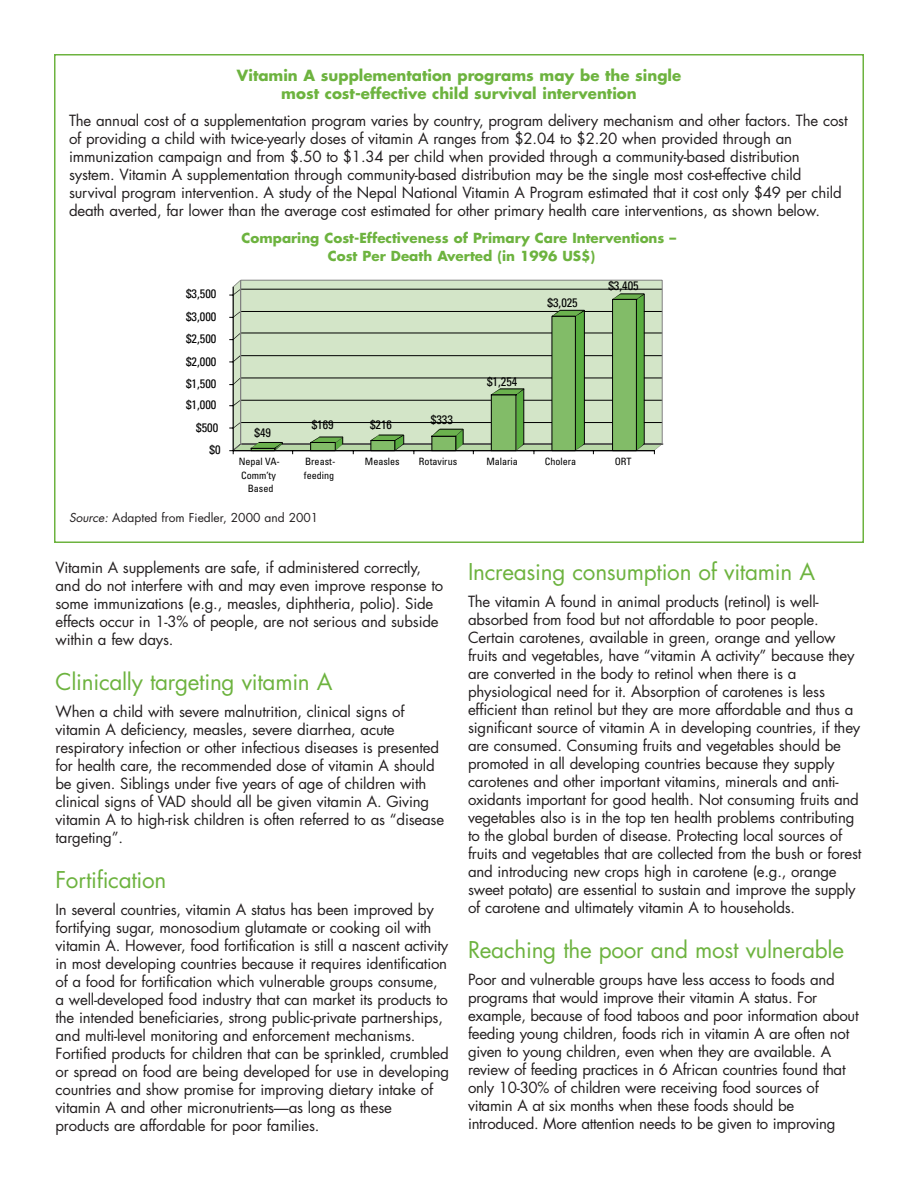
<style>
.page{position:relative;width:918px;height:1188px;background:#fff}
.page>*{position:absolute;margin:0;border:0;box-sizing:border-box;transform-origin:0 0}
.t1{font:22.5px "Futura";letter-spacing:-.01em;color:#6db33f}
.t2{font:15px/18px "Futura";letter-spacing:-.01em;color:#231f20}
.t3{font:700 15px/18px "Futura";color:#6db33f;text-align:center}
.t4{font:700 13.5px/18px "Futura";color:#6db33f;text-align:center}
.t5{font:condensed 12.3px "Univers";color:#000}
.t6{font:12px "Futura";color:#231f20}
.t7{font:condensed 10.05px/13.4px "Univers";color:#000;text-align:center}
.s1{font-style:italic}
</style>
<div class="page">
<svg style="left:229px;top:280px;width:434px;height:174px;background:#b6ceaa"></svg>
<p class="t3" style="left:237px;top:68px;width:446px">Vitamin A supplementation programs may be the single most cost-effective child survival intervention</p>
<p class="t2" style="left:69px;top:113px;width:780px">The annual cost of a supplementation program varies by country, program delivery mechanism and other factors. The cost of providing a child with twice-yearly doses of vitamin A ranges from $2.04 to $2.20 when provided through an immunization campaign and from $.50 to $1.34 per child when provided through a community-based distribution system. Vitamin A supplementation through community-based distribution may be the single most cost-effective child survival program intervention. A study of the Nepal National Vitamin A Program estimated that it cost only $49 per child death averted, far lower than the average cost estimated for other primary health care interventions, as shown below.</p>
<p class="t4" style="left:242px;top:231px;width:436px">Comparing Cost-Effectiveness of Primary Care Interventions –<br>Cost Per Death Averted (in 1996 US$)</p>
<p class="t5" style="left:186px;top:289px;width:32px">$3,500</p>
<p class="t5" style="left:186px;top:312px;width:32px">$3,000</p>
<p class="t5" style="left:186px;top:334px;width:32px">$2,500</p>
<p class="t5" style="left:186px;top:357px;width:32px">$2,000</p>
<p class="t5" style="left:186px;top:379px;width:32px">$1,500</p>
<p class="t5" style="left:186px;top:400px;width:32px">$1,000</p>
<p class="t5" style="left:196px;top:423px;width:23px">$500</p>
<p class="t5" style="left:210px;top:445px;width:12px">$0</p>
<p class="t5" style="left:255px;top:428px;width:18px">$49</p>
<p class="t5" style="left:312px;top:421px;width:23px">$169</p>
<p class="t5" style="left:370px;top:421px;width:23px">$216</p>
<p class="t5" style="left:431px;top:415px;width:23px">$333</p>
<p class="t5" style="left:487px;top:377px;width:32px">$1,254</p>
<p class="t5" style="left:548px;top:299px;width:32px">$3,025</p>
<p class="t5" style="left:608px;top:282px;width:32px">$3,405</p>
<p class="t7" style="left:239px;top:456px;width:43px">Nepal VA-<br>Comm’ty<br>Based</p>
<p class="t7" style="left:304px;top:456px;width:33px;text-align:left">Breast&shy;feeding</p>
<p class="t7" style="left:365px;top:456px;width:36px">Measles</p>
<p class="t7" style="left:419px;top:456px;width:40px">Rotavirus</p>
<p class="t7" style="left:486px;top:456px;width:33px">Malaria</p>
<p class="t7" style="left:545px;top:456px;width:33px">Cholera</p>
<p class="t7" style="left:615px;top:456px;width:18px">ORT</p>
<p class="t6" style="left:69px;top:512px;width:251px"><span class="s1">Source:</span> Adapted from Fiedler, 2000 and 2001</p>
<p class="t2" style="left:56px;top:560px;width:389px">Vitamin A supplements are safe, if administered correctly, and do not interfere with and may even improve response to some immunizations (e.g., measles, diphtheria, polio). Side effects occur in 1-3% of people, are not serious and subside within a few days.</p>
<h1 class="t1" style="left:56px;top:672px;width:279px">Clinically targeting vitamin A</h1>
<p class="t2" style="left:56px;top:704px;width:390px">When a child with severe malnutrition, clinical signs of vitamin A deficiency, measles, severe diarrhea, acute respiratory infection or other infectious diseases is presented for health care, the recommended dose of vitamin A should be given. Siblings under five years of age of children with clinical signs of VAD should all be given vitamin A. Giving vitamin A to high-risk children is often referred to as “disease targeting”.</p>
<h1 class="t1" style="left:56px;top:870px;width:112px">Fortification</h1>
<p class="t2" style="left:56px;top:902px;width:395px">In several countries, vitamin A status has been improved by fortifying sugar, monosodium glutamate or cooking oil with vitamin A. However, food fortification is still a nascent activity in most developing countries because it requires identification of a food for fortification which vulnerable groups consume, a well-developed food industry that can market its products to the intended beneficiaries, strong public-private partnerships, and multi-level monitoring and enforcement mechanisms.<br>Fortified products for children that can be sprinkled, crumbled or spread on food are being developed for use in developing countries and show promise for improving dietary intake of vitamin A and other micronutrients—as long as these products are affordable for poor families.</p>
<h1 class="t1" style="left:468px;top:561px;width:349px">Increasing consumption of vitamin A</h1>
<p class="t2" style="left:468px;top:593px;width:395px">The vitamin A found in animal products (retinol) is well&shy;absorbed from food but not affordable to poor people.<br>Certain carotenes, available in green, orange and yellow fruits and vegetables, have “vitamin A activity” because they are converted in the body to retinol when there is a physiological need for it. Absorption of carotenes is less efficient than retinol but they are more affordable and thus a significant source of vitamin A in developing countries, if they are consumed. Consuming fruits and vegetables should be promoted in all developing countries because they supply carotenes and other important vitamins, minerals and anti&shy;oxidants important for good health. Not consuming fruits and vegetables also is in the top ten health problems contributing to the global burden of disease. Protecting local sources of fruits and vegetables that are collected from the bush or forest and introducing new crops high in carotene (e.g., orange sweet potato) are essential to sustain and improve the supply of carotene and ultimately vitamin A to households.</p>
<h1 class="t1" style="left:468px;top:939px;width:378px">Reaching the poor and most vulnerable</h1>
<p class="t2" style="left:468px;top:971px;width:392px">Poor and vulnerable groups have less access to foods and programs that would improve their vitamin A status. For example, because of food taboos and poor information about feeding young children, foods rich in vitamin A are often not given to young children, even when they are available. A review of feeding practices in 6 African countries found that only 10-30% of children were receiving food sources of vitamin A at six months when these foods should be introduced. More attention needs to be given to improving</p>
</div>
